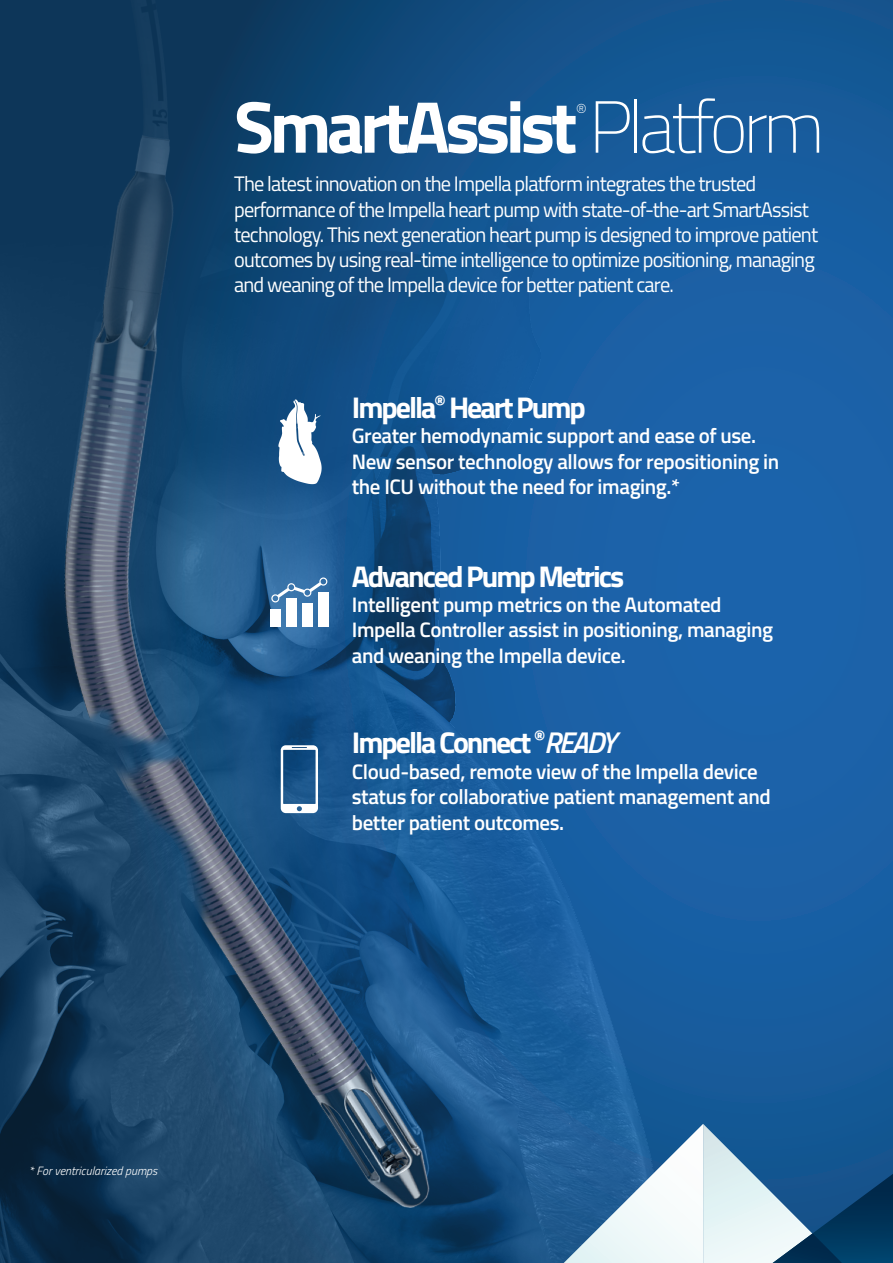
<style>
.page{position:relative;width:893px;height:1263px;background:#fff}
.page>*{position:absolute;margin:0;border:0;box-sizing:border-box;transform-origin:0 0}
.t1{font:700 73.5px "Titillium Web";letter-spacing:-.06em;color:#fff}
.t2{font:700 30px "Titillium Web";letter-spacing:-.07em;color:#fff}
.t3{font:600 21px/25.5px "Titillium Web";letter-spacing:-.02em;color:#fff}
.t4{font:21px/25.2px "Titillium Web";letter-spacing:-.04em;color:#fff}
.t5{font:100 17.4px "Titillium Web";color:#fff}
.t6{font:italic 300 12px "Titillium Web";color:#fff}
.s1{font-weight:100}
.s2{font-weight:600;font-style:italic}
</style>
<div class="page">
<svg style="left:723px;top:0;width:170px;height:1123px;background:#195ea3"></svg>
<img style="left:0;top:0;width:723px;height:1263px">
<div style="left:270px;top:609px;width:11px;height:17px;background:#fff"></div>
<div style="left:286px;top:598px;width:11px;height:28px;background:#fff"></div>
<svg style="left:271px;top:577px;width:56px;height:25px"></svg>
<div style="left:302px;top:603px;width:11px;height:23px;background:#fff"></div>
<div style="left:318px;top:592px;width:11px;height:34px;background:#fff"></div>
<svg style="left:281px;top:745px;width:37px;height:68px"></svg>
<svg style="left:564px;top:1123px;width:329px;height:140px"></svg>
<svg style="left:278px;top:399px;width:44px;height:85px"></svg>
<h1 class="t1" style="left:234px;top:71px;width:592px">SmartAssist <span class="s1">Platform</span></h1>
<p class="t5" style="left:576px;top:97px;width:13px">®</p>
<p class="t4" style="left:234px;top:170px;width:586px">The latest innovation on the Impella platform integrates the trusted performance of the Impella heart pump with state-of-the-art SmartAssist technology. This next generation heart pump is designed to improve patient outcomes by using real-time intelligence to optimize positioning, managing and weaning of the Impella device for better patient care.</p>
<h2 class="t2" style="left:352px;top:385px;width:236px">Impella<sup>®</sup> Heart Pump</h2>
<p class="t3" style="left:352px;top:422px;width:429px">Greater hemodynamic support and ease of use.<br>New sensor technology allows for repositioning in the ICU without the need for imaging.*</p>
<h2 class="t2" style="left:352px;top:553px;width:274px">Advanced Pump Metrics</h2>
<p class="t3" style="left:352px;top:591px;width:423px">Intelligent pump metrics on the Automated<br>Impella Controller assist in positioning, managing and weaning the Impella device.</p>
<h2 class="t2" style="left:352px;top:720px;width:266px">Impella Connect <sup>®</sup><span class="s2">READY</span></h2>
<p class="t3" style="left:352px;top:757px;width:420px">Cloud-based, remote view of the Impella device status for collaborative patient management and better patient outcomes.</p>
<p class="t6" style="left:29px;top:1162px;width:130px">* For ventricularized pumps</p>
</div>
